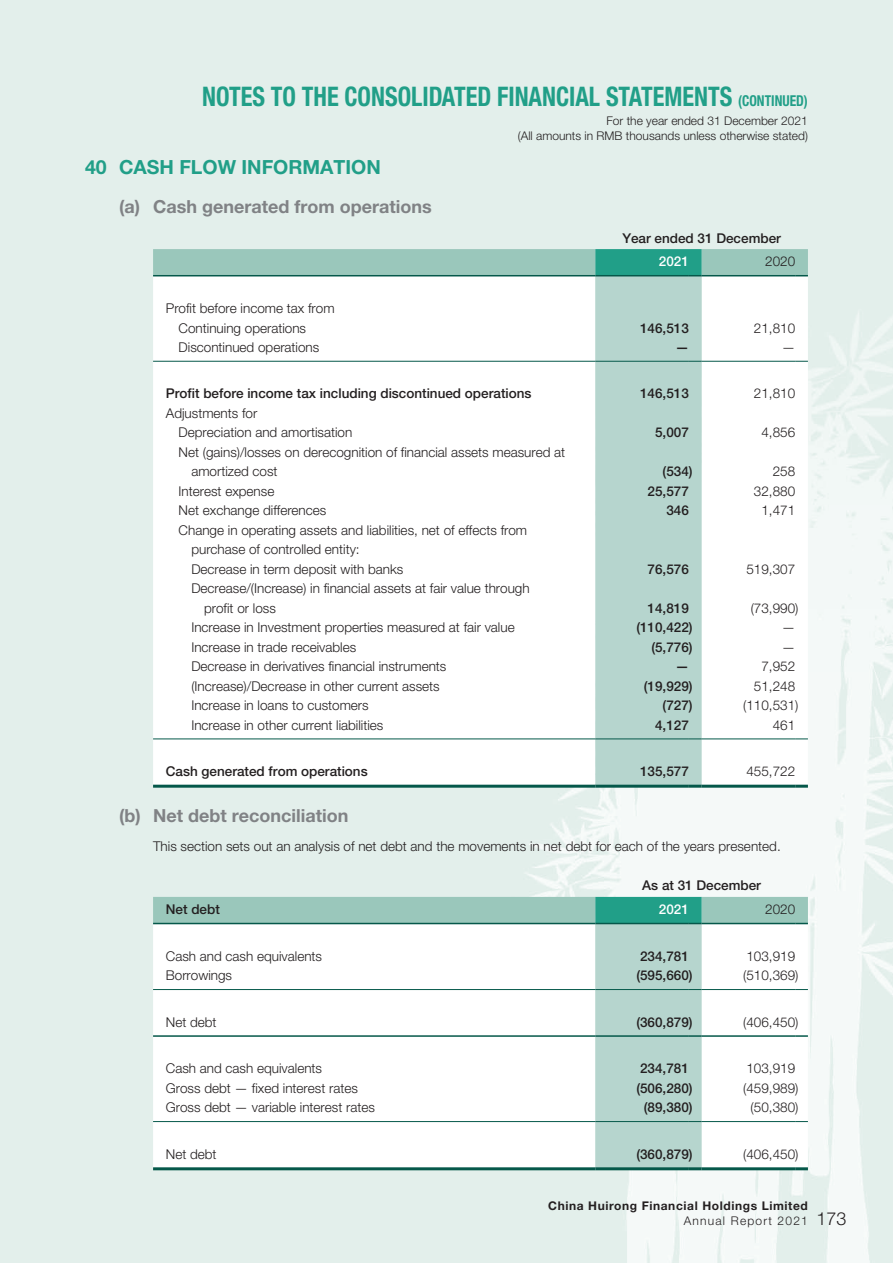
<style>
.page{position:relative;width:893px;height:1263px;background:#e3efeb}
.page>*{position:absolute;margin:0;border:0;box-sizing:border-box;transform-origin:0 0}
.t1{font:700 condensed 27px "Helvetica Neue LT Std";color:#219f88;scale:.9 1}
.t2{font:700 19.5px "Helvetica Neue LT Std";color:#219f88}
.t3{font:700 18px "Helvetica Neue LT Std";color:#808285}
.t4{font:300 18px "Helvetica Neue LT Std";color:#231f20}
.t5{font:300 13.5px/19.5px "Helvetica Neue LT Std";color:#231f20}
.t6{font:500 13.5px "Helvetica Neue LT Std";color:#231f20}
.t7{font:500 13.5px "Helvetica Neue LT Std";color:#fff}
.t8{font:300 12px/15px "Helvetica Neue LT Std";color:#231f20;text-align:right}
.t9{font:700 12px "Helvetica Neue LT Std";letter-spacing:.05em;color:#231f20}
.t10{font:300 12px "Helvetica Neue LT Std";letter-spacing:.1em;color:#231f20}
.s1{font-size:15px}
</style>
<div class="page">
<img style="left:408px;top:313px;width:485px;height:950px">
<div style="left:153px;top:276px;width:655px;height:509px;background:#fff"></div>
<div style="left:595px;top:276px;width:107px;height:509px;background:#b6d5ce"></div>
<hr style="left:153px;top:361px;width:442px;height:1px;background:#05584a">
<hr style="left:595px;top:361px;width:94px;height:1px;background:#05584a">
<svg style="left:689px;top:361px;width:13px;height:1px"></svg>
<hr style="left:702px;top:361px;width:93px;height:1px;background:#05584a">
<svg style="left:795px;top:361px;width:13px;height:1px"></svg>
<hr style="left:153px;top:738px;width:442px;height:1px;background:#05584a">
<hr style="left:595px;top:738px;width:94px;height:1px;background:#05584a">
<svg style="left:689px;top:738px;width:13px;height:1px"></svg>
<hr style="left:702px;top:738px;width:93px;height:1px;background:#05584a">
<svg style="left:795px;top:738px;width:13px;height:1px"></svg>
<svg style="left:153px;top:249px;width:655px;height:27px;background:#81bcae"></svg>
<hr style="left:153px;top:785px;width:442px;height:3px;background:#05584a">
<hr style="left:595px;top:785px;width:94px;height:3px;background:#05584a">
<svg style="left:689px;top:785px;width:13px;height:3px"></svg>
<hr style="left:702px;top:785px;width:93px;height:3px;background:#05584a">
<svg style="left:795px;top:785px;width:13px;height:3px"></svg>
<svg style="left:153px;top:897px;width:655px;height:273px;background:#e2eeeb"></svg>
<h1 class="t1" style="left:202px;top:80px;width:674px">NOTES TO THE CONSOLIDATED FINANCIAL STATEMENTS <span class="s1">(CONTINUED)</span></h1>
<h2 class="t2" style="left:85px;top:154px;width:297px">40 CASH FLOW INFORMATION</h2>
<h3 class="t3" style="left:119px;top:195px;width:314px">(a) Cash generated from operations</h3>
<p class="t5" style="left:179px;top:298px;width:158px;text-indent:-13px">Profit before income tax from<br>Continuing operations</p>
<p class="t8" style="left:518px;top:113px;width:292px">For the year ended 31 December 2021<br>(All amounts in RMB thousands unless otherwise stated)</p>
<p class="t6" style="left:622px;top:230px;width:160px">Year ended 31 December</p>
<p class="t7" style="left:659px;top:253px;width:32px">2021</p>
<p class="t5" style="left:765px;top:251px;width:32px">2020</p>
<p class="t6" style="left:640px;top:320px;width:50px">146,513</p>
<p class="t5" style="left:754px;top:318px;width:43px">21,810</p>
<p class="t5" style="left:179px;top:337px;width:142px">Discontinued operations</p>
<p class="t6" style="left:675px;top:339px;width:15px">—</p>
<p class="t5" style="left:782px;top:337px;width:15px">—</p>
<p class="t6" style="left:166px;top:385px;width:367px">Profit before income tax including discontinued operations</p>
<p class="t6" style="left:640px;top:385px;width:50px">146,513</p>
<p class="t5" style="left:754px;top:383px;width:43px">21,810</p>
<p class="t5" style="left:179px;top:403px;width:175px;text-indent:-13px">Adjustments for<br>Depreciation and amortisation</p>
<p class="t6" style="left:655px;top:424px;width:35px">5,007</p>
<p class="t5" style="left:761px;top:422px;width:35px">4,856</p>
<p class="t5" style="left:191px;top:442px;width:375px;text-indent:-13px">Net (gains)/losses on derecognition of financial assets measured at amortized cost</p>
<p class="t6" style="left:663px;top:463px;width:32px">(534)</p>
<p class="t5" style="left:773px;top:461px;width:24px">258</p>
<p class="t5" style="left:179px;top:481px;width:97px">Interest expense</p>
<p class="t6" style="left:648px;top:483px;width:43px">25,577</p>
<p class="t5" style="left:754px;top:481px;width:43px">32,880</p>
<p class="t5" style="left:179px;top:500px;width:149px">Net exchange differences</p>
<p class="t6" style="left:666px;top:502px;width:24px">346</p>
<p class="t5" style="left:761px;top:500px;width:35px">1,471</p>
<p class="t5" style="left:191px;top:520px;width:337px;text-indent:-13px">Change in operating assets and liabilities, net of effects from purchase of controlled entity:<br>Decrease in term deposit with banks</p>
<p class="t6" style="left:648px;top:561px;width:43px">76,576</p>
<p class="t5" style="left:746px;top:559px;width:50px">519,307</p>
<p class="t5" style="left:204px;top:578px;width:327px;text-indent:-13px">Decrease/(Increase) in financial assets at fair value through profit or loss</p>
<p class="t6" style="left:648px;top:600px;width:43px">14,819</p>
<p class="t5" style="left:751px;top:598px;width:49px">(73,990)</p>
<p class="t5" style="left:191px;top:617px;width:325px">Increase in Investment properties measured at fair value</p>
<p class="t6" style="left:636px;top:619px;width:58px">(110,422)</p>
<p class="t5" style="left:782px;top:617px;width:15px">—</p>
<p class="t5" style="left:191px;top:637px;width:166px">Increase in trade receivables</p>
<p class="t6" style="left:651px;top:639px;width:43px">(5,776)</p>
<p class="t5" style="left:782px;top:637px;width:15px">—</p>
<p class="t5" style="left:191px;top:656px;width:257px">Decrease in derivatives financial instruments</p>
<p class="t6" style="left:675px;top:658px;width:15px">—</p>
<p class="t5" style="left:761px;top:656px;width:35px">7,952</p>
<p class="t5" style="left:191px;top:676px;width:250px">(Increase)/Decrease in other current assets</p>
<p class="t6" style="left:644px;top:678px;width:50px">(19,929)</p>
<p class="t5" style="left:754px;top:676px;width:43px">51,248</p>
<p class="t5" style="left:191px;top:695px;width:179px">Increase in loans to customers</p>
<p class="t6" style="left:663px;top:697px;width:32px">(727)</p>
<p class="t5" style="left:743px;top:695px;width:57px">(110,531)</p>
<p class="t5" style="left:191px;top:715px;width:194px">Increase in other current liabilities</p>
<p class="t6" style="left:655px;top:717px;width:35px">4,127</p>
<p class="t5" style="left:773px;top:715px;width:24px">461</p>
<p class="t6" style="left:166px;top:763px;width:203px">Cash generated from operations</p>
<p class="t6" style="left:640px;top:763px;width:50px">135,577</p>
<p class="t5" style="left:746px;top:761px;width:50px">455,722</p>
<h3 class="t3" style="left:119px;top:804px;width:231px">(b) Net debt reconciliation</h3>
<p class="t5" style="left:153px;top:836px;width:629px">This section sets out an analysis of net debt and the movements in net debt for each of the years presented.</p>
<p class="t6" style="left:642px;top:877px;width:120px">As at 31 December</p>
<p class="t6" style="left:166px;top:901px;width:55px">Net debt</p>
<p class="t7" style="left:659px;top:901px;width:32px">2021</p>
<p class="t5" style="left:765px;top:899px;width:32px">2020</p>
<p class="t5" style="left:166px;top:946px;width:158px">Cash and cash equivalents</p>
<p class="t6" style="left:640px;top:948px;width:50px">234,781</p>
<p class="t5" style="left:746px;top:946px;width:50px">103,919</p>
<p class="t5" style="left:166px;top:966px;width:68px">Borrowings</p>
<p class="t6" style="left:636px;top:968px;width:58px">(595,660)</p>
<p class="t5" style="left:743px;top:966px;width:57px">(510,369)</p>
<p class="t5" style="left:166px;top:1012px;width:52px">Net debt</p>
<p class="t6" style="left:636px;top:1014px;width:58px">(360,879)</p>
<p class="t5" style="left:743px;top:1012px;width:57px">(406,450)</p>
<p class="t5" style="left:166px;top:1059px;width:158px">Cash and cash equivalents</p>
<p class="t6" style="left:640px;top:1061px;width:50px">234,781</p>
<p class="t5" style="left:746px;top:1059px;width:50px">103,919</p>
<p class="t5" style="left:166px;top:1078px;width:194px">Gross debt — fixed interest rates</p>
<p class="t6" style="left:636px;top:1080px;width:58px">(506,280)</p>
<p class="t5" style="left:743px;top:1078px;width:57px">(459,989)</p>
<p class="t5" style="left:166px;top:1098px;width:211px">Gross debt — variable interest rates</p>
<p class="t6" style="left:644px;top:1099px;width:50px">(89,380)</p>
<p class="t5" style="left:751px;top:1098px;width:49px">(50,380)</p>
<p class="t5" style="left:166px;top:1144px;width:52px">Net debt</p>
<p class="t6" style="left:636px;top:1146px;width:58px">(360,879)</p>
<p class="t5" style="left:743px;top:1144px;width:57px">(406,450)</p>
<p class="t9" style="left:548px;top:1198px;width:261px">China Huirong Financial Holdings Limited</p>
<p class="t10" style="left:684px;top:1213px;width:126px">Annual Report 2021</p>
<h3 class="t4" style="left:816px;top:1207px;width:32px">173</h3>
</div>
